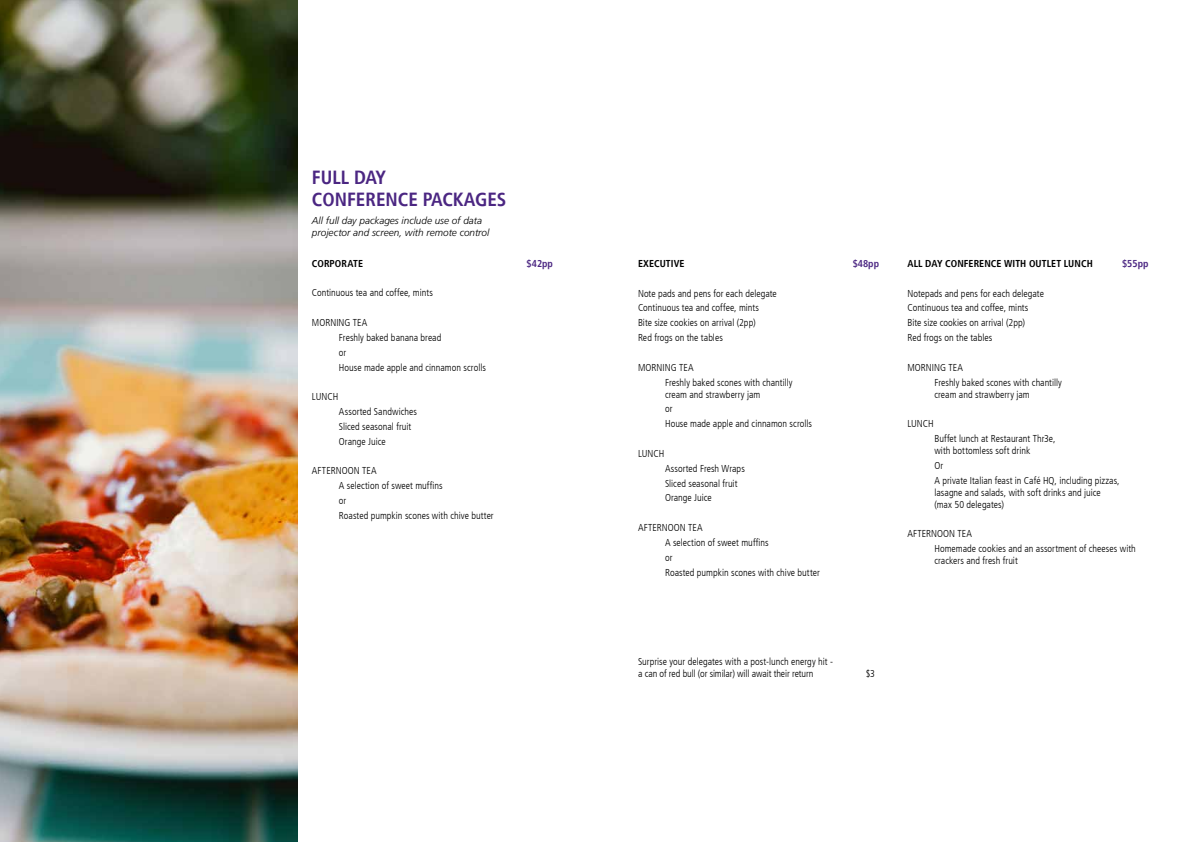
<style>
.page{position:relative;width:1191px;height:842px;background:#fff}
.page>*{position:absolute;margin:0;border:0;box-sizing:border-box;transform-origin:0 0}
.t1{font:700 condensed 19px/22px "Frutiger LT";color:#4b2682}
.t2{font:300 condensed 10px/14.8px "Frutiger LT";letter-spacing:.005em;color:#000}
.t3{font:italic 300 10px/12px "Frutiger LT Std";letter-spacing:-.005em;color:#000}
.t4{font:700 condensed 10px "Frutiger LT";letter-spacing:.01em;color:#000}
.t5{font:700 condensed 10px "Frutiger LT";color:#4b2682}
</style>
<div class="page">
<img style="left:0;top:0;width:298px;height:842px">
<h1 class="t1" style="left:312px;top:167px;width:196px">FULL DAY<br>CONFERENCE PACKAGES</h1>
<p class="t3" style="left:312px;top:215px;width:179px">All full day packages include use of data projector and screen, with remote control</p>
<p class="t4" style="left:312px;top:257px;width:53px">CORPORATE</p>
<p class="t2" style="left:312px;top:286px;width:123px">Continuous tea and coffee, mints</p>
<p class="t2" style="left:339px;top:315px;width:148px;text-indent:-27px">MORNING TEA<br>Freshly baked banana bread<br>or<br>House made apple and cinnamon scrolls</p>
<p class="t2" style="left:312px;top:389px;width:28px">LUNCH</p>
<p class="t2" style="left:339px;top:404px;width:80px">Assorted Sandwiches<br>Sliced seasonal fruit<br>Orange Juice</p>
<p class="t2" style="left:339px;top:464px;width:156px;text-indent:-27px">AFTERNOON TEA<br>A selection of sweet muffins<br>or<br>Roasted pumpkin scones with chive butter</p>
<p class="t5" style="left:526px;top:258px;width:28px">$42pp</p>
<p class="t4" style="left:638px;top:258px;width:48px">EXECUTIVE</p>
<p class="t2" style="left:638px;top:286px;width:140px">Note pads and pens for each delegate<br>Continuous tea and coffee, mints<br>Bite size cookies on arrival (2pp)<br>Red frogs on the tables</p>
<p class="t2" style="left:665px;top:360px;width:129px;text-indent:-27px">MORNING TEA<br>Freshly baked scones with chantilly</p>
<p class="t2" style="left:665px;top:387px;width:148px">cream and strawberry jam<br>or<br>House made apple and cinnamon scrolls</p>
<p class="t2" style="left:638px;top:446px;width:28px">LUNCH</p>
<p class="t2" style="left:665px;top:461px;width:81px">Assorted Fresh Wraps<br>Sliced seasonal fruit<br>Orange Juice</p>
<p class="t2" style="left:665px;top:520px;width:156px;text-indent:-27px">AFTERNOON TEA<br>A selection of sweet muffins<br>or<br>Roasted pumpkin scones with chive butter</p>
<p class="t5" style="left:852px;top:258px;width:28px">$48pp</p>
<p class="t5" style="left:1122px;top:257px;width:28px">$55pp</p>
<p class="t4" style="left:907px;top:257px;width:187px">ALL DAY CONFERENCE WITH OUTLET LUNCH</p>
<p class="t2" style="left:907px;top:286px;width:138px">Notepads and pens for each delegate<br>Continuous tea and coffee, mints<br>Bite size cookies on arrival (2pp)<br>Red frogs on the tables</p>
<p class="t2" style="left:934px;top:360px;width:129px;text-indent:-27px">MORNING TEA<br>Freshly baked scones with chantilly</p>
<p class="t2" style="left:934px;top:387px;width:97px">cream and strawberry jam</p>
<p class="t2" style="left:907px;top:416px;width:28px">LUNCH</p>
<p class="t2" style="left:934px;top:433px;width:122px;line-height:12px">Buffet lunch at Restaurant Thr3e, with bottomless soft drink</p>
<p class="t2" style="left:934px;top:458px;width:187px">Or<br>A private Italian feast in Café HQ, including pizzas,</p>
<p class="t2" style="left:934px;top:486px;width:168px;line-height:12px">lasagne and salads, with soft drinks and juice (max 50 delegates)</p>
<p class="t2" style="left:934px;top:527px;width:203px;text-indent:-27px">AFTERNOON TEA<br>Homemade cookies and an assortment of cheeses with</p>
<p class="t2" style="left:934px;top:553px;width:85px">crackers and fresh fruit</p>
<p class="t2" style="left:638px;top:655px;width:196px;line-height:12px">Surprise your delegates with a post-lunch energy hit - a can of red bull (or similar) will await their return</p>
<p class="t2" style="left:865px;top:666px;width:11px">$3</p>
</div>
